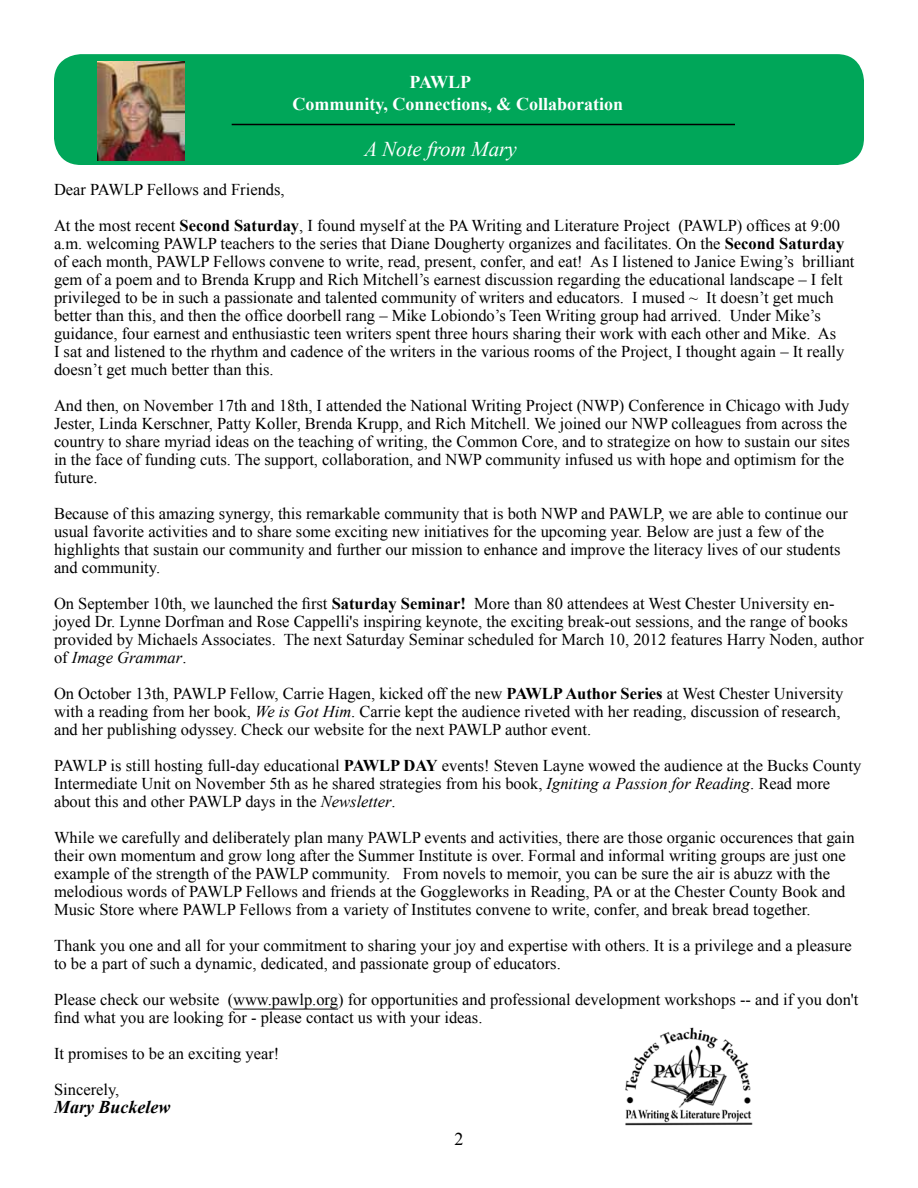
<style>
.page{position:relative;width:918px;height:1188px;background:#fff}
.page>*{position:absolute;margin:0;border:0;box-sizing:border-box;transform-origin:0 0}
.t1{font:italic 21px "Times New Roman";color:#fff}
.t2{font:700 18px/21.6px "Times New Roman";color:#fff}
.t3{font:italic 700 18px "Times New Roman";color:#000}
.t4{font:18px "Times New Roman";color:#000}
.t5{font:16.5px/18px "Times New Roman";color:#000}
.s1{font-weight:700}
.s2{font-style:italic}
</style>
<div class="page">
<div style="left:54px;top:54px;width:810px;height:111px;background:#00a659;border-radius:27px"></div>
<hr style="left:232px;top:124px;width:503px;height:1px;background:#000">
<hr style="left:233px;top:1009px;width:105px;height:1px;background:#000">
<img style="left:97px;top:61px;width:87px;height:100px">
<img style="left:625px;top:1027px;width:128px;height:99px">
<p class="t2" style="left:292px;top:71px;width:332px;text-indent:117px">PAWLP<br>Community, Connections, &amp; Collaboration</p>
<p class="t1" style="left:364px;top:135px;width:154px">A Note from Mary</p>
<p class="t5" style="left:54px;top:171px;width:788px;line-height:36px">Dear PAWLP Fellows and Friends,<br>At the most recent <span class="s1">Second Saturday</span>, I found myself at the PA Writing and Literature Project (PAWLP) offices at 9:00</p>
<p class="t5" style="left:54px;top:234px;width:802px">a.m. welcoming PAWLP teachers to the series that Diane Dougherty organizes and facilitates. On the <span class="s1">Second Saturday </span>of each month, PAWLP Fellows convene to write, read, present, confer, and eat! As I listened to Janice Ewing’s brilliant gem of a poem and to Brenda Krupp and Rich Mitchell’s earnest discussion regarding the educational landscape – I felt privileged to be in such a passionate and talented community of writers and educators. I mused ~ It doesn’t get much better than this, and then the office doorbell rang – Mike Lobiondo’s Teen Writing group had arrived. Under Mike’s guidance, four earnest and enthusiastic teen writers spent three hours sharing their work with each other and Mike. As<br>I sat and listened to the rhythm and cadence of the writers in the various rooms of the Project, I thought again – It really doesn’t get much better than this.</p>
<p class="t5" style="left:54px;top:396px;width:798px">And then, on November 17th and 18th, I attended the National Writing Project (NWP) Conference in Chicago with Judy Jester, Linda Kerschner, Patty Koller, Brenda Krupp, and Rich Mitchell. We joined our NWP colleagues from across the country to share myriad ideas on the teaching of writing, the Common Core, and to strategize on how to sustain our sites in the face of funding cuts. The support, collaboration, and NWP community infused us with hope and optimism for the future.</p>
<p class="t5" style="left:54px;top:504px;width:795px">Because of this amazing synergy, this remarkable community that is both NWP and PAWLP, we are able to continue our usual favorite activities and to share some exciting new initiatives for the upcoming year. Below are just a few of the highlights that sustain our community and further our mission to enhance and improve the literacy lives of our students and community.</p>
<p class="t5" style="left:54px;top:594px;width:811px">On September 10th, we launched the first <span class="s1">Saturday Seminar!</span> More than 80 attendees at West Chester University en&shy;joyed Dr. Lynne Dorfman and Rose Cappelli's inspiring keynote, the exciting break-out sessions, and the range of books provided by Michaels Associates. The next Saturday Seminar scheduled for March 10, 2012 features Harry Noden, author of <span class="s2">Image Grammar</span>.</p>
<p class="t5" style="left:54px;top:684px;width:791px">On October 13th, PAWLP Fellow, Carrie Hagen, kicked off the new <span class="s1">PAWLP Author Series</span> at West Chester University with a reading from her book, <span class="s2">We is Got Him</span>. Carrie kept the audience riveted with her reading, discussion of research, and her publishing odyssey. Check our website for the next PAWLP author event.</p>
<p class="t5" style="left:54px;top:756px;width:809px">PAWLP is still hosting full-day educational <span class="s1">PAWLP DAY</span> events! Steven Layne wowed the audience at the Bucks County<br>Intermediate Unit on November 5th as he shared strategies from his book, <span class="s2">Igniting a Passion for Reading</span>. Read more about this and other PAWLP days in the <span class="s2">Newsletter</span>.</p>
<p class="t5" style="left:54px;top:828px;width:802px">While we carefully and deliberately plan many PAWLP events and activities, there are those organic occurences that gain their own momentum and grow long after the Summer Institute is over. Formal and informal writing groups are just one example of the strength of the PAWLP community. From novels to memoir, you can be sure the air is abuzz with the melodious words of PAWLP Fellows and friends at the Goggleworks in Reading, PA or at the Chester County Book and Music Store where PAWLP Fellows from a variety of Institutes convene to write, confer, and break bread together.</p>
<p class="t5" style="left:54px;top:936px;width:799px">Thank you one and all for your commitment to sharing your joy and expertise with others. It is a privilege and a pleasure to be a part of such a dynamic, dedicated, and passionate group of educators.</p>
<p class="t5" style="left:54px;top:990px;width:806px">Please check our website (www.pawlp.org) for opportunities and professional development workshops -- and if you don't find what you are looking for - please contact us with your ideas.</p>
<p class="t5" style="left:54px;top:1035px;width:227px;line-height:36px">It promises to be an exciting year!<br>Sincerely,</p>
<p class="t3" style="left:54px;top:1095px;width:118px">Mary Buckelew</p>
<p class="t4" style="left:454px;top:1127px;width:10px">2</p>
</div>
